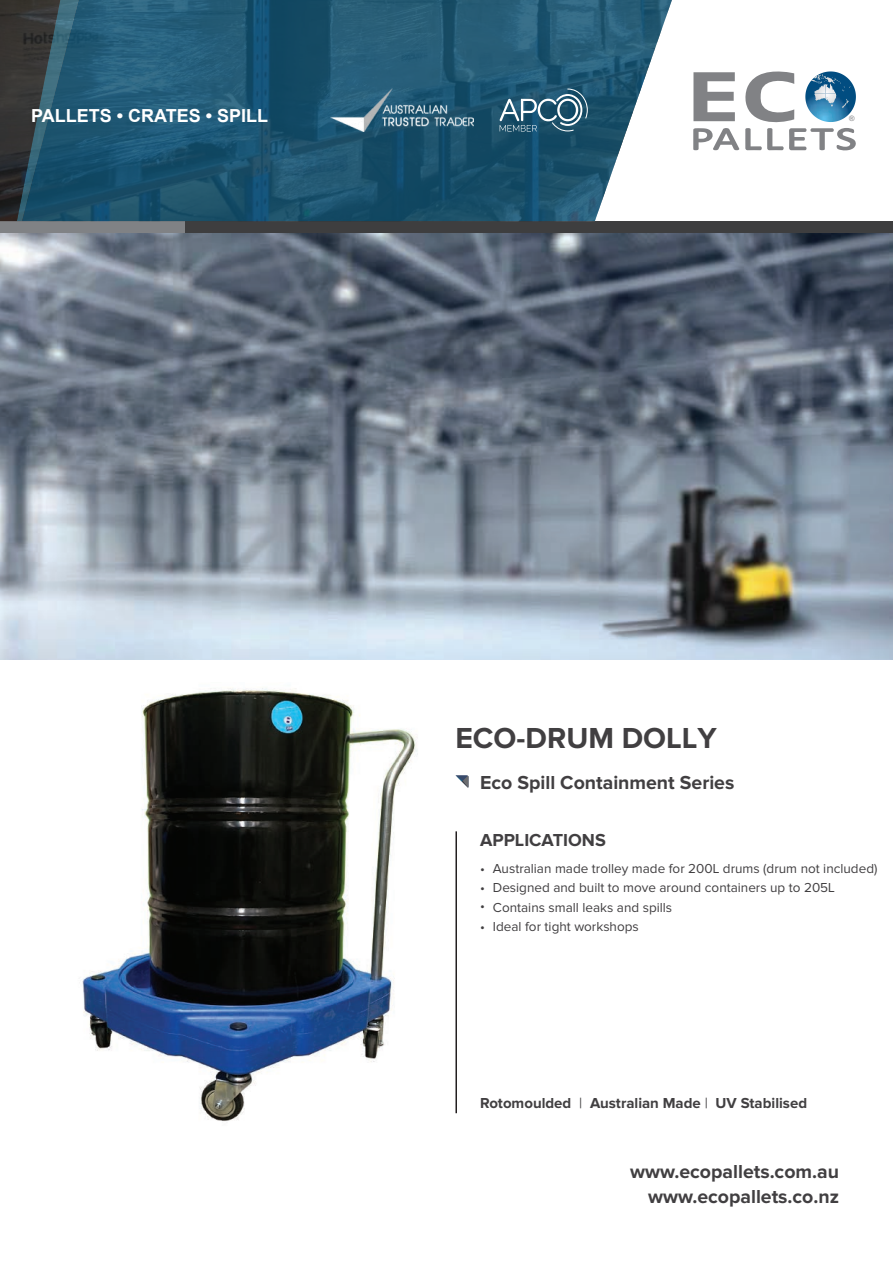
<style>
.page{position:relative;width:893px;height:1263px;background:#fff}
.page>*{position:absolute;margin:0;border:0;box-sizing:border-box;transform-origin:0 0}
.t1{font:700 30px "Proxima Nova";color:#413f41}
.t2{font:700 19.5px/24.6px "Proxima Nova";color:#413f41;text-align:right}
.t3{font:700 18px "Arial";color:#fff}
.t4{font:700 18px "Proxima Nova";color:#413f41}
.t5{font:700 15px "Proxima Nova";color:#413f41}
.t6{font:13.5px/19.5px "Proxima Nova";color:#413f41}
.t7{font:7.35px "Arial";color:#818285}
.s1{font-weight:400}
</style>
<div class="page">
<div style="left:0;top:221px;width:893px;height:13px;background:#3e3e3f"></div>
<div style="left:0;top:221px;width:184px;height:13px;background:#808285"></div>
<svg style="left:693px;top:71px;width:163px;height:80px"></svg>
<svg style="left:79px;top:0;width:593px;height:221px;background:#2e617b"></svg>
<svg style="left:0;top:0;width:79px;height:221px;background:#2b4551"></svg>
<svg style="left:500px;top:89px;width:88px;height:42px;background:#477288"></svg>
<img style="left:330px;top:88px;width:144px;height:44px">
<img style="left:0;top:234px;width:893px;height:425px">
<svg style="left:455px;top:775px;width:13px;height:13px"></svg>
<hr style="left:455px;top:831px;width:2px;height:282px;background:#231f20">
<img style="left:82px;top:688px;width:336px;height:434px">
<h3 class="t3" style="left:31px;top:103px;width:238px">PALLETS • CRATES • SPILL</h3>
<p class="t7" style="left:849px;top:113px;width:7px">®</p>
<h1 class="t1" style="left:455px;top:720px;width:263px">ECO-DRUM DOLLY</h1>
<h2 class="t2" style="left:480px;top:770px;width:256px">Eco Spill Containment Series</h2>
<h3 class="t4" style="left:480px;top:829px;width:127px">APPLICATIONS</h3>
<p class="t6" style="left:480px;top:860px;width:399px">• Australian made trolley made for 200L drums (drum not included) •</p>
<p class="t6" style="left:480px;top:896px;width:6px;line-height:20.9px">• •</p>
<p class="t6" style="left:493px;top:879px;width:343px">Designed and built to move around containers up to 205L<br>Contains small leaks and spills<br>Ideal for tight workshops</p>
<p class="t5" style="left:480px;top:1094px;width:329px">Rotomoulded <span class="s1">|</span> Australian Made <span class="s1">|</span> UV Stabilised</p>
<h2 class="t2" style="left:630px;top:1160px;width:210px">www.ecopallets.com.au www.ecopallets.co.nz</h2>
</div>
